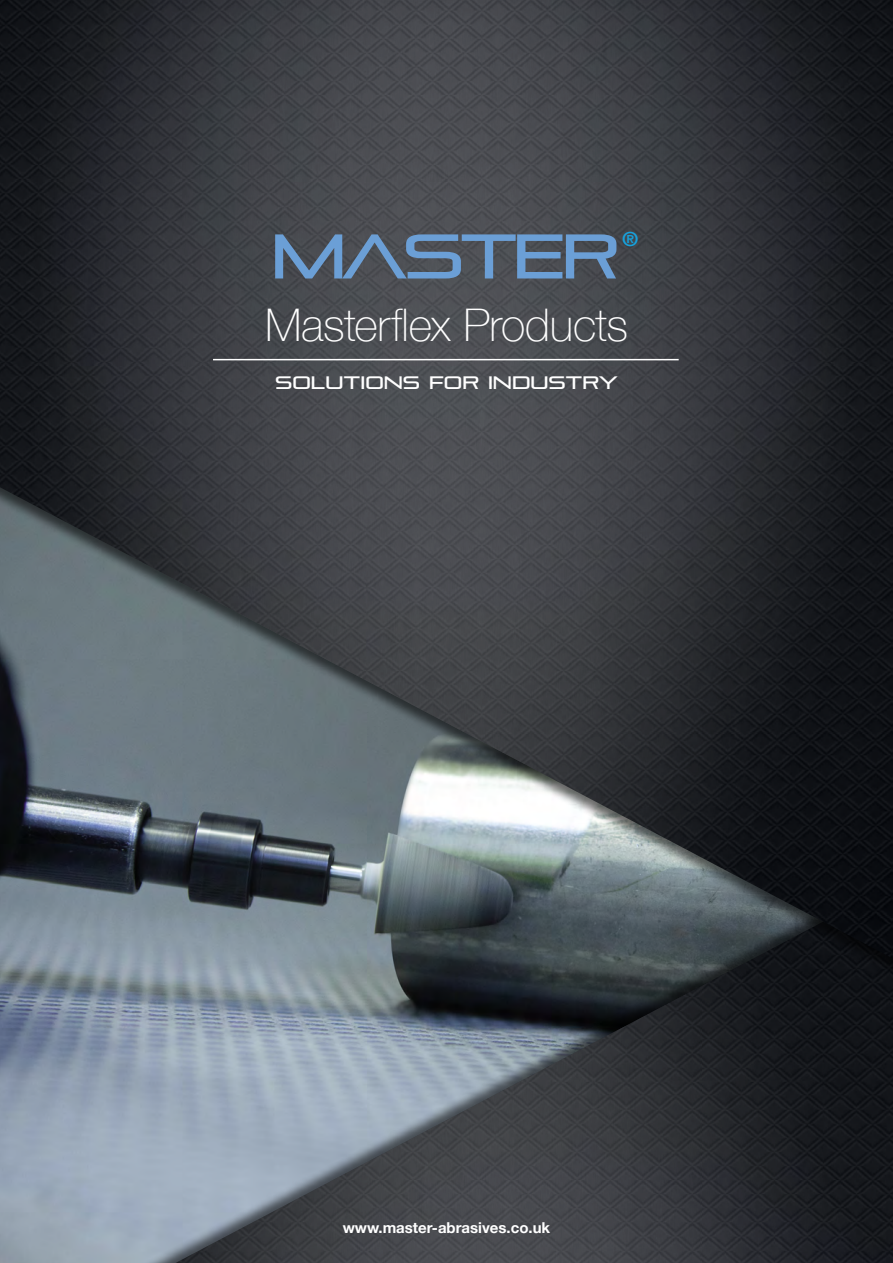
<style>
.page{position:relative;width:893px;height:1263px;background:#fff}
.page>*{position:absolute;margin:0;border:0;box-sizing:border-box;transform-origin:0 0}
.t1{font:100 45px "Helvetica Neue";letter-spacing:-.01em;color:#fff}
.t2{font:700 19.5px "Helvetica Neue";color:#17a1dc}
.t3{font:18px "Pirulen Rg";color:#fff}
.t4{font:700 15px "Helvetica Neue";color:#fff}
</style>
<div class="page">
<img style="left:0;top:982px;width:137px;height:281px">
<div style="left:137px;top:866px;width:756px;height:397px;background:#000;opacity:.58"></div>
<img style="left:171px;top:982px;width:722px;height:281px">
<div style="left:0;top:0;width:893px;height:982px;background:#000;opacity:.58"></div>
<img style="left:0;top:0;width:893px;height:959px">
<hr style="left:213px;top:359px;width:466px;height:1px;background:#fff">
<svg style="left:275px;top:234px;width:341px;height:44px;background:#576d86"></svg>
<h2 class="t2" style="left:622px;top:224px;width:17px">®</h2>
<h1 class="t1" style="left:265px;top:291px;width:364px">Masterflex Products</h1>
<p class="t3" style="left:275px;top:372px;width:344px">SOLUTIONS FOR INDUSTRY</p>
<p class="t4" style="left:343px;top:1216px;width:209px">www.master-abrasives.co.uk</p>
</div>
